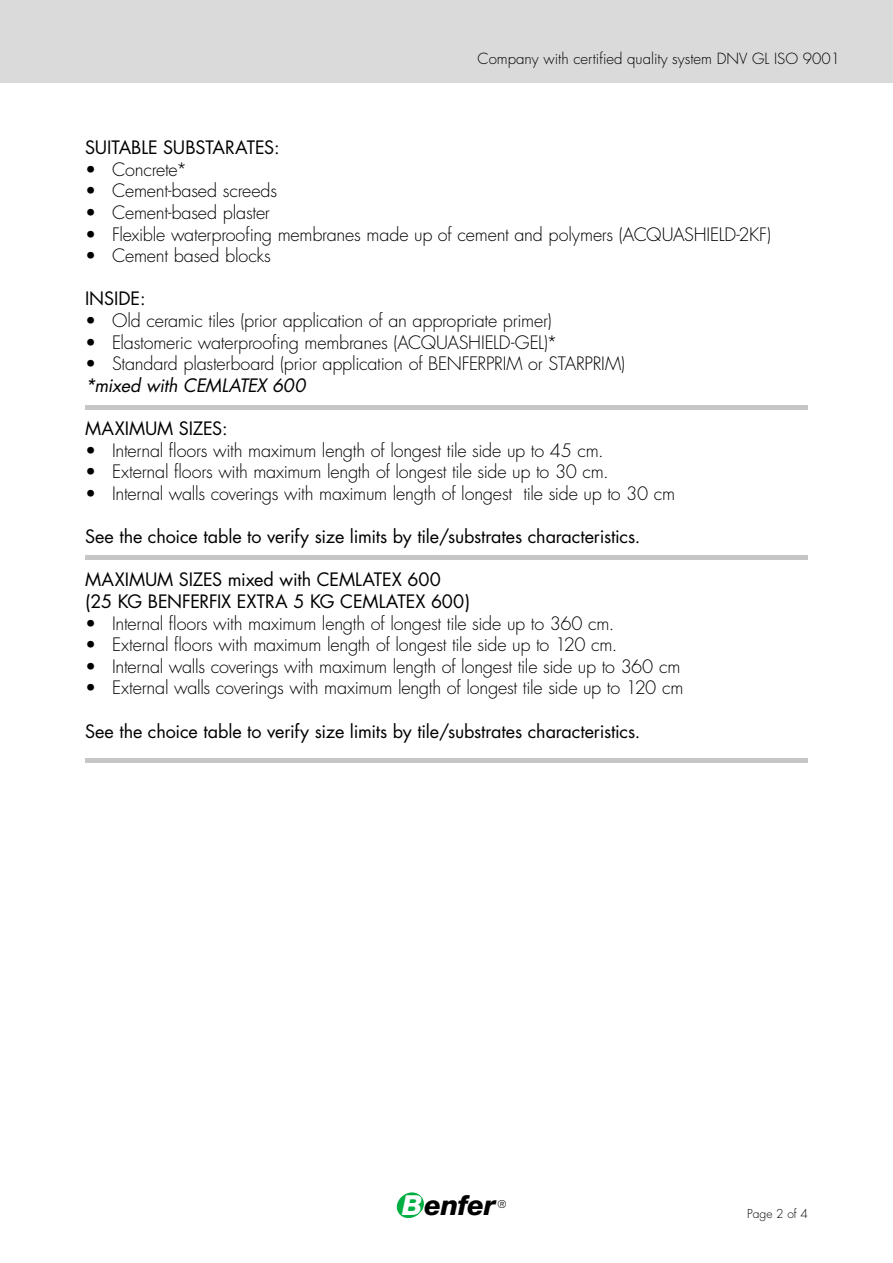
<style>
.page{position:relative;width:893px;height:1263px;background:#fff}
.page>*{position:absolute;margin:0;border:0;box-sizing:border-box;transform-origin:0 0}
.t1{font:italic 800 27.6px "Helvetica Neue";letter-spacing:-.02em;color:#000}
.t2{font:300 18px "Futura";letter-spacing:-.015em;color:#000}
.t3{font:18px/21.6px "Futura CE";letter-spacing:-.01em;color:#000}
.t4{font:italic 18px "Futura";letter-spacing:-.015em;color:#000}
.t5{font:300 15px "Futura";color:#000}
.t6{font:300 12px "Futura";color:#000}
.t7{font:300 10.5px "Futura";color:#000}
.s1{color:#fff}
</style>
<div class="page">
<svg style="left:396px;top:1192px;width:28px;height:26px"></svg>
<div style="left:0;top:0;width:893px;height:83px;background:#dadada"></div>
<div style="left:85px;top:405px;width:723px;height:5px;background:#c6c6c6"></div>
<hr style="left:85px;top:556px;width:723px;height:4px;background:#c6c6c6">
<div style="left:85px;top:758px;width:723px;height:5px;background:#c6c6c6"></div>
<p class="t5" style="left:478px;top:49px;width:364px">Company with certified quality system DNV GL ISO 9001</p>
<p class="t3" style="left:85px;top:137px;width:196px">SUITABLE SUBSTARATES:</p>
<p class="t2" style="left:85px;top:158px;width:104px">• Concrete*</p>
<p class="t2" style="left:85px;top:179px;width:194px">• Cement-based screeds</p>
<p class="t2" style="left:85px;top:201px;width:186px">• Cement-based plaster</p>
<p class="t2" style="left:85px;top:223px;width:687px">• Flexible waterproofing membranes made up of cement and polymers (ACQUASHIELD-2KF)</p>
<p class="t2" style="left:85px;top:244px;width:187px">• Cement based blocks</p>
<p class="t3" style="left:85px;top:288px;width:62px">INSIDE:</p>
<p class="t2" style="left:85px;top:309px;width:468px">• Old ceramic tiles (prior application of an appropriate primer)</p>
<p class="t2" style="left:85px;top:331px;width:474px">• Elastomeric waterproofing membranes (ACQUASHIELD-GEL)*</p>
<p class="t2" style="left:85px;top:352px;width:542px">• Standard plasterboard (prior application of BENFERPRIM or STARPRIM)</p>
<p class="t4" style="left:85px;top:373px;width:222px">*mixed with CEMLATEX 600</p>
<p class="t3" style="left:85px;top:418px;width:144px">MAXIMUM SIZES:</p>
<p class="t2" style="left:85px;top:439px;width:520px">• Internal floors with maximum length of longest tile side up to 45 cm.</p>
<p class="t2" style="left:85px;top:460px;width:525px">• External floors with maximum length of longest tile side up to 30 cm.</p>
<p class="t2" style="left:85px;top:482px;width:592px">• Internal walls coverings with maximum length of longest tile side up to 30 cm</p>
<p class="t3" style="left:85px;top:526px;width:557px">See the choice table to verify size limits by tile/substrates characteristics.</p>
<p class="t3" style="left:85px;top:569px;width:387px">MAXIMUM SIZES mixed with CEMLATEX 600 (25 KG BENFERFIX EXTRA 5 KG CEMLATEX 600)</p>
<p class="t2" style="left:85px;top:611px;width:531px">• Internal floors with maximum length of longest tile side up to 360 cm.</p>
<p class="t2" style="left:85px;top:633px;width:534px">• External floors with maximum length of longest tile side up to 120 cm.</p>
<p class="t2" style="left:85px;top:655px;width:597px">• Internal walls coverings with maximum length of longest tile side up to 360 cm</p>
<p class="t2" style="left:85px;top:676px;width:600px">• External walls coverings with maximum length of longest tile side up to 120 cm</p>
<p class="t3" style="left:85px;top:720px;width:557px">See the choice table to verify size limits by tile/substrates characteristics.</p>
<h1 class="t1" style="left:402px;top:1189px;width:95px"><span class="s1">B</span>enfer</h1>
<p class="t7" style="left:498px;top:1198px;width:10px">®</p>
<p class="t6" style="left:747px;top:1206px;width:62px">Page 2 of 4</p>
</div>
